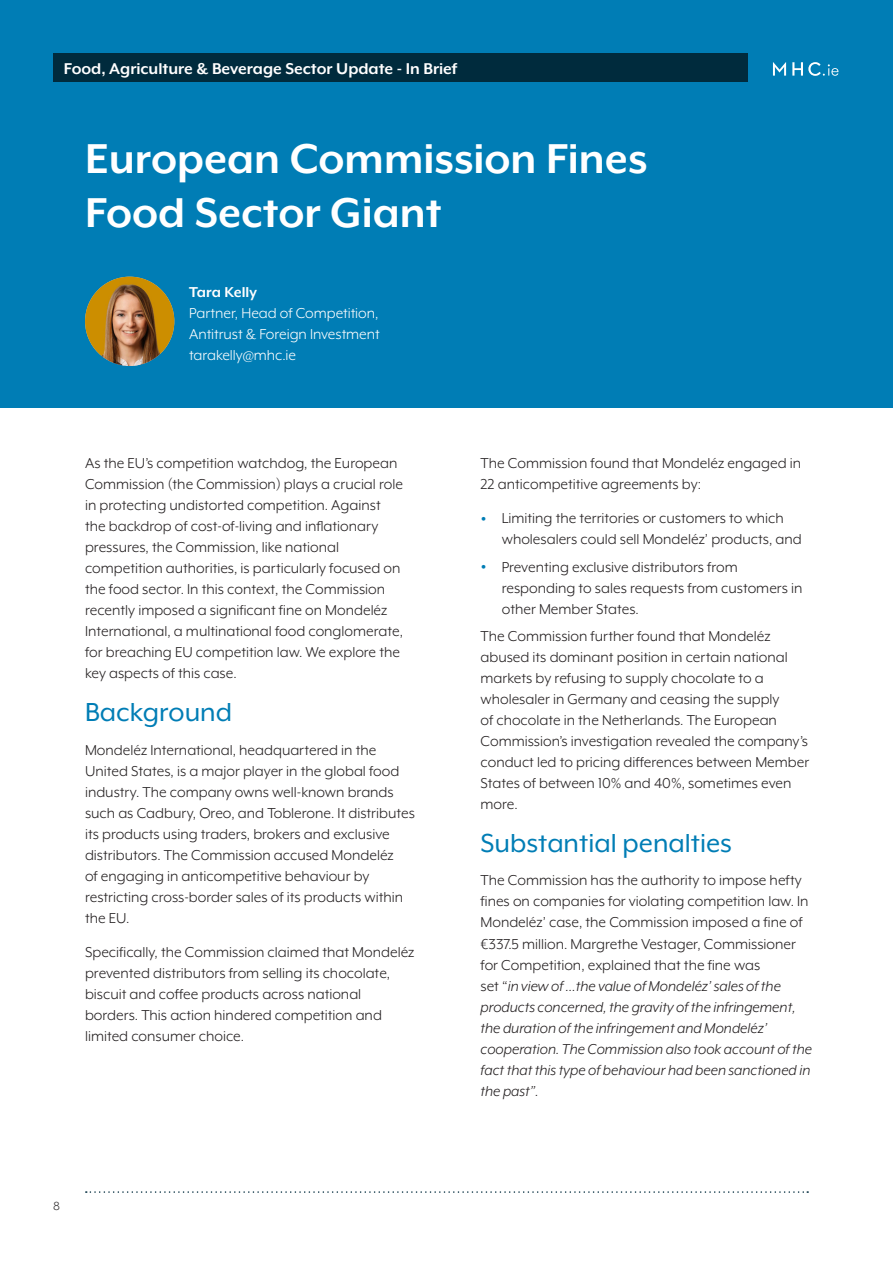
<style>
.page{position:relative;width:893px;height:1263px;background:#fff}
.page>*{position:absolute;margin:0;border:0;box-sizing:border-box;transform-origin:0 0}
.MHC_Article_Head{font:700 48px/54px "Mr Eaves XL Mod OT";color:#fff}
.MHC_Sub_Head{font:30px "Mr Eaves XL Mod OT";color:#007db5}
.MHC_Header_Title{font:700 18px "Mr Eaves XL Mod OT";color:#fff}
.MHC_Header_Title-2{font:18px "Mr Eaves XL Mod OT";color:#fff}
.MHC_Body{font:16.5px/21px "Mr Eaves XL Mod OT";color:#231f20}
.MHC_Body-2{font:italic 16.5px/21px "Mr Eaves XL Mod OT";color:#231f20}
.MHC_Partner_Text{font:16.5px/21px "Mr Eaves XL Mod OT";letter-spacing:-.005em;color:#fff}
.MHC_Partner_Text-2{font:700 16.5px "Mr Eaves XL Mod OT";color:#fff}
.t1{font:13.5px "Mr Eaves XL Mod OT";color:#312f30}
.s1{font-size:28.5px;color:#007db5}
.s2{font-style:normal}
</style>
<div class="page">
<svg style="left:86px;top:1191px;width:722px;height:2px"></svg>
<div style="left:0;top:0;width:893px;height:407px;background:#007db5"></div>
<div style="left:53px;top:53px;width:694px;height:29px;background:#002b3d"></div>
<svg style="left:773px;top:62px;width:65px;height:14px"></svg>
<img style="left:85px;top:277px;width:89px;height:89px;border-radius:45px">
<p class="MHC_Header_Title" style="left:64px;top:58px;width:395px">Food, Agriculture &amp; Beverage Sector Update - In Brief</p>
<p class="MHC_Header_Title-2" style="left:71px;top:58px;width:279px">inancial Services Sector Update - In B ief</p>
<p class="MHC_Article_Head" style="left:85px;top:132px;width:564px">European Commission Fines<br>Food Sector Giant</p>
<p class="MHC_Partner_Text-2" style="left:189px;top:283px;width:69px">Tara Kelly</p>
<p class="MHC_Partner_Text" style="left:189px;top:303px;width:192px">Partner, Head of Competition,<br>Antitrust &amp; Foreign Investment</p>
<p class="MHC_Partner_Text" style="left:189px;top:345px;width:108px">tarakelly@mhc.ie</p>
<p class="MHC_Body" style="left:85px;top:453px;width:319px">As the EU’s competition watchdog, the European Commission (the Commission) plays a crucial role in protecting undistorted competition. Against the backdrop of cost-of-living and inflationary pressures, the Commission, like national competition authorities, is particularly focused on the food sector. In this context, the Commission recently imposed a significant fine on Mondeléz International, a multinational food conglomerate, for breaching EU competition law. We explore the key aspects of this case.</p>
<p class="MHC_Sub_Head" style="left:85px;top:696px;width:149px">Background</p>
<p class="MHC_Body" style="left:85px;top:739px;width:331px">Mondeléz International, headquartered in the United States, is a major player in the global food industry. The company owns well-known brands such as Cadbury, Oreo, and Toblerone. It distributes its products using traders, brokers and exclusive distributors. The Commission accused Mondeléz<br>of engaging in anticompetitive behaviour by restricting cross-border sales of its products within the EU.</p>
<p class="MHC_Body" style="left:85px;top:941px;width:331px">Specifically, the Commission claimed that Mondeléz prevented distributors from selling its chocolate, biscuit and coffee products across national borders. This action hindered competition and limited consumer choice.</p>
<p class="t1" style="left:53px;top:1198px;width:8px">8</p>
<p class="MHC_Body" style="left:480px;top:453px;width:322px">The Commission found that Mondeléz engaged in<br>22 anticompetitive agreements by:</p>
<p class="MHC_Body" style="left:502px;top:508px;width:301px;text-indent:-21px"><span class="s1">•</span> Limiting the territories or customers to which wholesalers could sell Mondeléz’ products, and</p>
<p class="MHC_Body" style="left:502px;top:556px;width:302px;text-indent:-21px"><span class="s1">•</span> Preventing exclusive distributors from responding to sales requests from customers in other Member States.</p>
<p class="MHC_Body" style="left:480px;top:625px;width:330px">The Commission further found that Mondeléz abused its dominant position in certain national markets by refusing to supply chocolate to a wholesaler in Germany and ceasing the supply<br>of chocolate in the Netherlands. The European Commission’s investigation revealed the company’s conduct led to pricing differences between Member States of between 10% and 40%, sometimes even more.</p>
<p class="MHC_Sub_Head" style="left:480px;top:826px;width:253px">Substantial penalties</p>
<p class="MHC_Body-2" style="left:480px;top:870px;width:333px"><span class="s2">The Commission has the authority to impose hefty fines on companies for violating competition law. In Mondeléz’ case, the Commission imposed a fine of €337.5 million. Margrethe Vestager, Commissioner for Competition, explained that the fine was<br>set “</span>in view of ...the value of Mondeléz’ sales of the products concerned, the gravity of the infringement, the duration of the infringement and Mondeléz’ cooperation. The Commission also took account of the fact that this type of behaviour had been sanctioned in the past”.</p>
</div>
